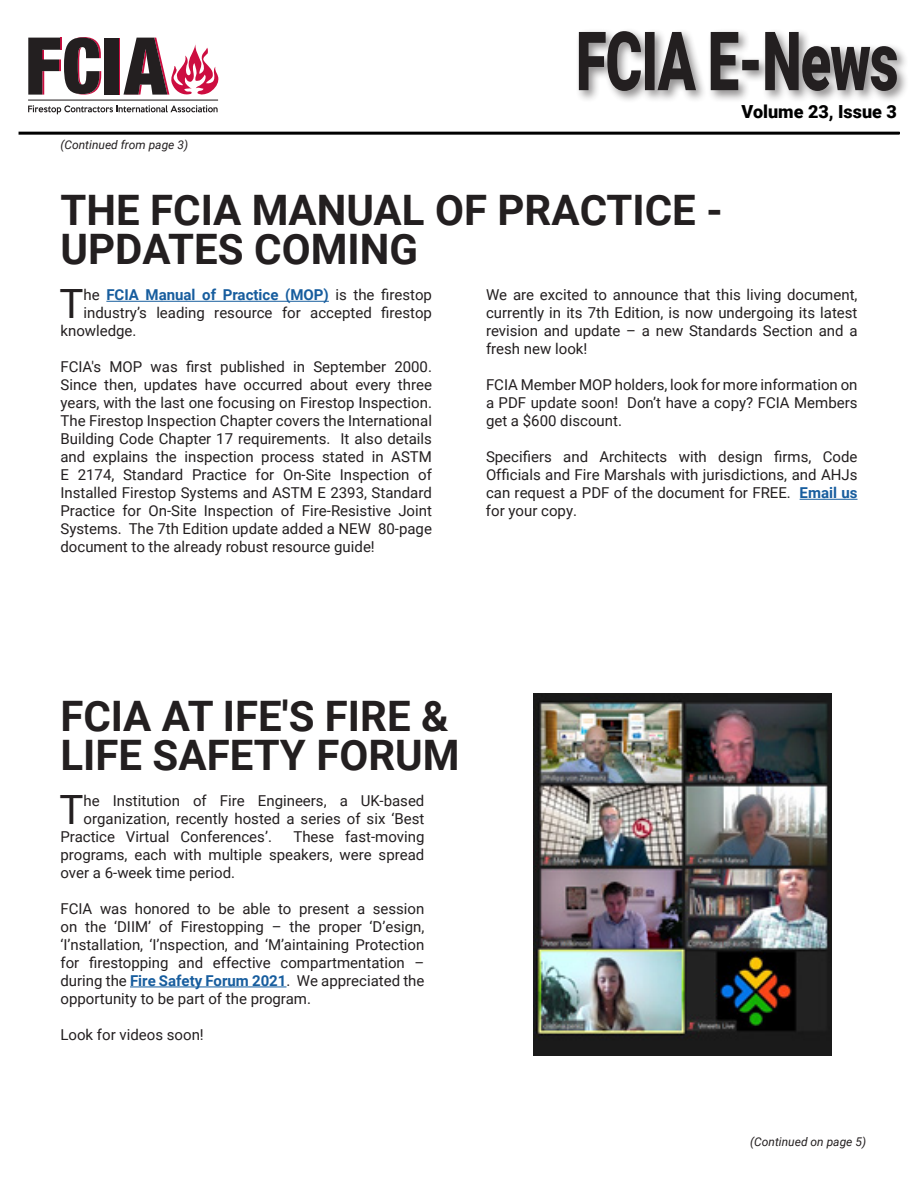
<style>
.page{position:relative;width:918px;height:1188px;background:#fff}
.page>*{position:absolute;margin:0;border:0;box-sizing:border-box;transform-origin:0 0}
.t1{font:700 42px/39px "Roboto";color:#231f20}
.t2{font:40.35px "Roboto";color:#231f20}
.t3{font:900 18px "Roboto";color:#000}
.t4{font:15px/18px "Roboto";color:#231f20;text-align:justify}
.t5{font:700 15px "Roboto";color:#175d9e}
.t6{font:italic 12px "Roboto";color:#231f20}
.s1{font-weight:400;color:#231f20}
.s2{font-weight:700;color:#175d9e}
</style>
<div class="page">
<div style="left:19px;top:132px;width:880px;height:2px;border:1px solid #000"></div>
<svg style="left:28px;top:105px;width:190px;height:9px"></svg>
<hr style="left:28px;top:100px;width:190px;height:1px;background:#231f20">
<svg style="left:28px;top:37px;width:190px;height:58px"></svg>
<div style="left:575px;top:28px;width:335px;height:76px;background:#231f20;opacity:.5"></div>
<svg style="left:579px;top:31px;width:318px;height:60px"></svg>
<img style="left:534px;top:693px;width:298px;height:363px">
<hr style="left:106px;top:301px;width:223px;height:1px;background:#175d9e">
<hr style="left:800px;top:499px;width:58px;height:1px;background:#175d9e">
<hr style="left:130px;top:987px;width:157px;height:1px;background:#175d9e">
<p class="t6" style="left:60px;top:137px;width:129px">(Continued from page 3)</p>
<p class="t3" style="left:742px;top:99px;width:157px">Volume 23, Issue 3</p>
<p class="t1" style="left:60px;top:189px;width:664px">THE FCIA MANUAL OF PRACTICE -<br>UPDATES COMING</p>
<p class="t2" style="left:60px;top:276px;width:26px">T</p>
<p class="t5" style="left:84px;top:284px;width:350px"><span class="s1">he</span> FCIA Manual of Practice (MOP) <span class="s1">is the firestop</span></p>
<p class="t4" style="left:486px;top:285px;width:373px">We are excited to announce that this living document, currently in its 7th Edition, is now undergoing its latest revision and update – a new Standards Section and a fresh new look!</p>
<p class="t4" style="left:486px;top:375px;width:373px">FCIA Member MOP holders, look for more information on a PDF update soon! Don’t have a copy? FCIA Members get a $600 discount.</p>
<p class="t4" style="left:486px;top:447px;width:373px">Specifiers and Architects with design firms, Code Officials and Fire Marshals with jurisdictions, and AHJs can request a PDF of the document for FREE. <span class="s2">Email us </span>for your copy.</p>
<p class="t4" style="left:84px;top:303px;width:350px">industry’s leading resource for accepted firestop</p>
<p class="t4" style="left:60px;top:321px;width:78px">knowledge.</p>
<p class="t4" style="left:60px;top:357px;width:373px">FCIA's MOP was first published in September 2000.<br>Since then, updates have occurred about every three years, with the last one focusing on Firestop Inspection.<br>The Firestop Inspection Chapter covers the International Building Code Chapter 17 requirements. It also details and explains the inspection process stated in ASTM E 2174, Standard Practice for On-Site Inspection of Installed Firestop Systems and ASTM E 2393, Standard Practice for On-Site Inspection of Fire-Resistive Joint Systems. The 7th Edition update added a NEW 80-page document to the already robust resource guide!</p>
<p class="t1" style="left:60px;top:695px;width:401px">FCIA AT IFE'S FIRE &amp;<br>LIFE SAFETY FORUM</p>
<p class="t2" style="left:60px;top:781px;width:26px">T</p>
<p class="t4" style="left:84px;top:791px;width:342px">he Institution of Fire Engineers, a UK-based</p>
<p class="t4" style="left:84px;top:809px;width:342px">organization, recently hosted a series of six ‘Best</p>
<p class="t4" style="left:60px;top:827px;width:213px">Practice Virtual Conferences’.</p>
<p class="t4" style="left:60px;top:827px;width:365px;text-indent:233px">These fast-moving programs, each with multiple speakers, were spread over a 6-week time period.</p>
<p class="t4" style="left:60px;top:899px;width:365px">FCIA was honored to be able to present a session on the ‘DIIM’ of Firestopping – the proper ‘D’esign, ‘I’nstallation, ‘I’nspection, and ‘M’aintaining Protection for firestopping and effective compartmentation – during the <span class="s2">Fire Safety Forum 2021</span>. We appreciated the opportunity to be part of the program.</p>
<p class="t4" style="left:60px;top:1025px;width:145px">Look for videos soon!</p>
<p class="t6" style="left:750px;top:1134px;width:117px">(Continued on page 5)</p>
</div>
